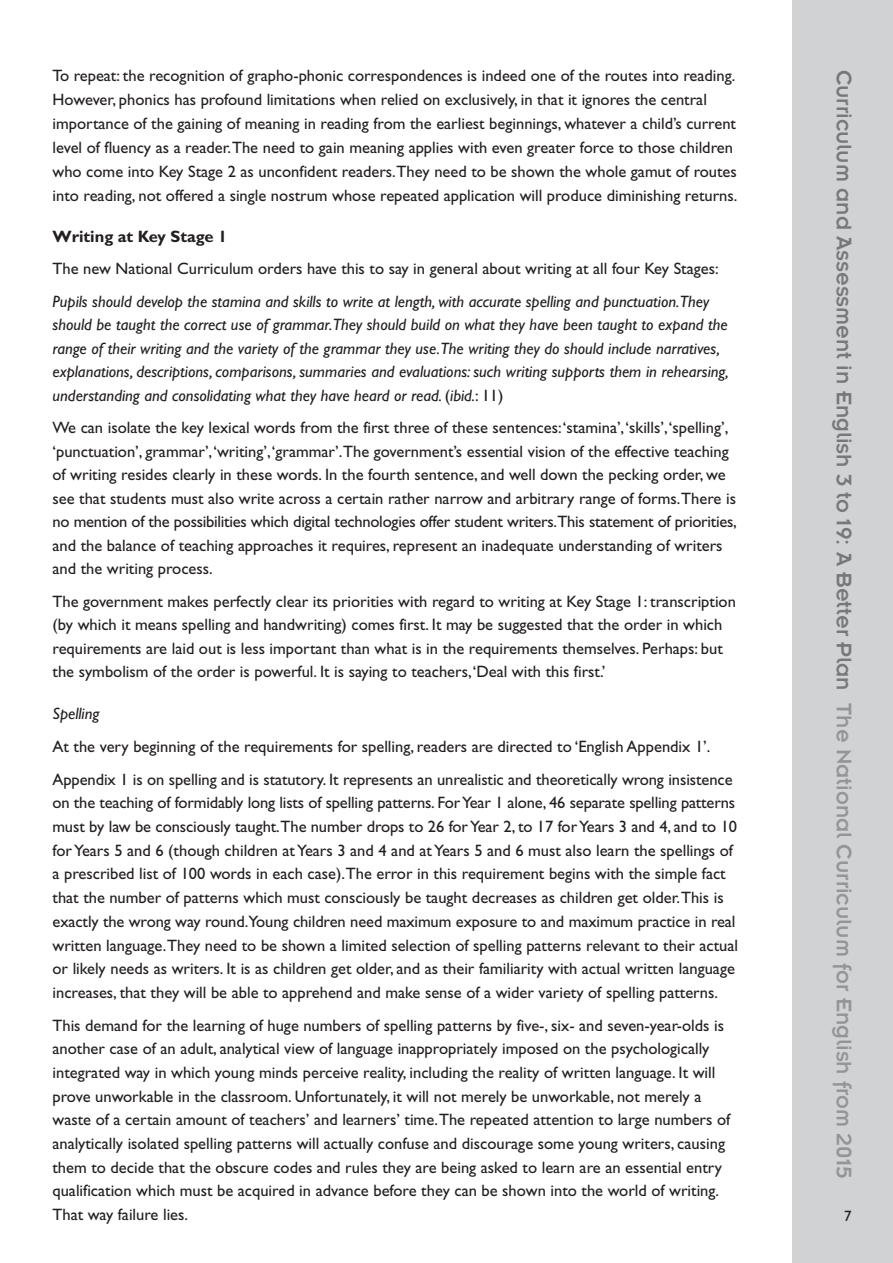
<style>
.page{position:relative;width:893px;height:1263px;background:#fff}
.page>*{position:absolute;margin:0;border:0;box-sizing:border-box;transform-origin:0 0}
.t1{font:23.25px "Insignia";color:#76787b}
.t2{font:16.5px/23.7px "Gill Sans";color:#231f20}
.t3{font:italic 16.5px/23.5px "Gill Sans";color:#231f20}
.t4{font:700 16.5px "Gill Sans";color:#231f20}
.t5{font:15px "Gill Sans";color:#231f20}
.s1{font-style:normal}
.s2{color:#939598}
</style>
<div class="page">
<div style="left:792px;top:0;width:101px;height:1263px;background:#d1d2d4"></div>
<p class="t2" style="left:53px;top:65px;width:686px">To repeat: the recognition of grapho-phonic correspondences is indeed one of the routes into reading.<br>However, phonics has profound limitations when relied on exclusively, in that it ignores the central importance of the gaining of meaning in reading from the earliest beginnings, whatever a child’s current level of fluency as a reader.The need to gain meaning applies with even greater force to those children who come into Key Stage 2 as unconfident readers.They need to be shown the whole gamut of routes into reading, not offered a single nostrum whose repeated application will produce diminishing returns.</p>
<p class="t4" style="left:53px;top:230px;width:176px">Writing at Key Stage 1</p>
<p class="t2" style="left:53px;top:259px;width:668px">The new National Curriculum orders have this to say in general about writing at all four Key Stages:</p>
<p class="t3" style="left:53px;top:291px;width:678px">Pupils should develop the stamina and skills to write at length, with accurate spelling and punctuation.They should be taught the correct use of grammar.They should build on what they have been taught to expand the range of their writing and the variety of the grammar they use.The writing they do should include narratives, explanations, descriptions, comparisons, summaries and evaluations: such writing supports them in rehearsing, understanding and consolidating what they have heard or read. <span class="s1">(</span>ibid.<span class="s1">: 11)</span></p>
<p class="t2" style="left:53px;top:417px;width:686px">We can isolate the key lexical words from the first three of these sentences:‘stamina’,‘skills’,‘spelling’, ‘punctuation’, grammar’,‘writing’,‘grammar’.The government’s essential vision of the effective teaching of writing resides clearly in these words. In the fourth sentence, and well down the pecking order, we see that students must also write across a certain rather narrow and arbitrary range of forms.There is no mention of the possibilities which digital technologies offer student writers.This statement of priorities, and the balance of teaching approaches it requires, represent an inadequate understanding of writers and the writing process.</p>
<p class="t2" style="left:53px;top:591px;width:685px">The government makes perfectly clear its priorities with regard to writing at Key Stage 1: transcription (by which it means spelling and handwriting) comes first. It may be suggested that the order in which requirements are laid out is less important than what is in the requirements themselves. Perhaps: but the symbolism of the order is powerful. It is saying to teachers,‘Deal with this first.’</p>
<p class="t3" style="left:53px;top:703px;width:48px">Spelling</p>
<p class="t2" style="left:53px;top:732px;width:681px;line-height:32.5px">At the very beginning of the requirements for spelling, readers are directed to ‘English Appendix 1’.<br>Appendix 1 is on spelling and is statutory. It represents an unrealistic and theoretically wrong insistence</p>
<p class="t2" style="left:53px;top:792px;width:687px">on the teaching of formidably long lists of spelling patterns. ForYear 1 alone, 46 separate spelling patterns must by law be consciously taught.The number drops to 26 forYear 2, to 17 forYears 3 and 4, and to 10 forYears 5 and 6 (though children atYears 3 and 4 and atYears 5 and 6 must also learn the spellings of a prescribed list of 100 words in each case).The error in this requirement begins with the simple fact that the number of patterns which must consciously be taught decreases as children get older.This is exactly the wrong way round.Young children need maximum exposure to and maximum practice in real written language.They need to be shown a limited selection of spelling patterns relevant to their actual or likely needs as writers. It is as children get older, and as their familiarity with actual written language increases, that they will be able to apprehend and make sense of a wider variety of spelling patterns.</p>
<p class="t2" style="left:52px;top:1015px;width:679px">This demand for the learning of huge numbers of spelling patterns by five-, six- and seven-year-olds is another case of an adult, analytical view of language inappropriately imposed on the psychologically integrated way in which young minds perceive reality, including the reality of written language. It will prove unworkable in the classroom. Unfortunately, it will not merely be unworkable, not merely a waste of a certain amount of teachers’ and learners’ time.The repeated attention to large numbers of analytically isolated spelling patterns will actually confuse and discourage some young writers, causing them to decide that the obscure codes and rules they are being asked to learn are an essential entry qualification which must be acquired in advance before they can be shown into the world of writing.<br>That way failure lies.</p>
<h1 class="t1" style="left:851px;top:70px;width:1110px;rotate:90deg">Curriculum and Assessment in English 3 to 19: A Better Plan <span class="s2">The National Curriculum for English from 2015</span></h1>
<p class="t5" style="left:844px;top:1210px;width:9px">7</p>
</div>
